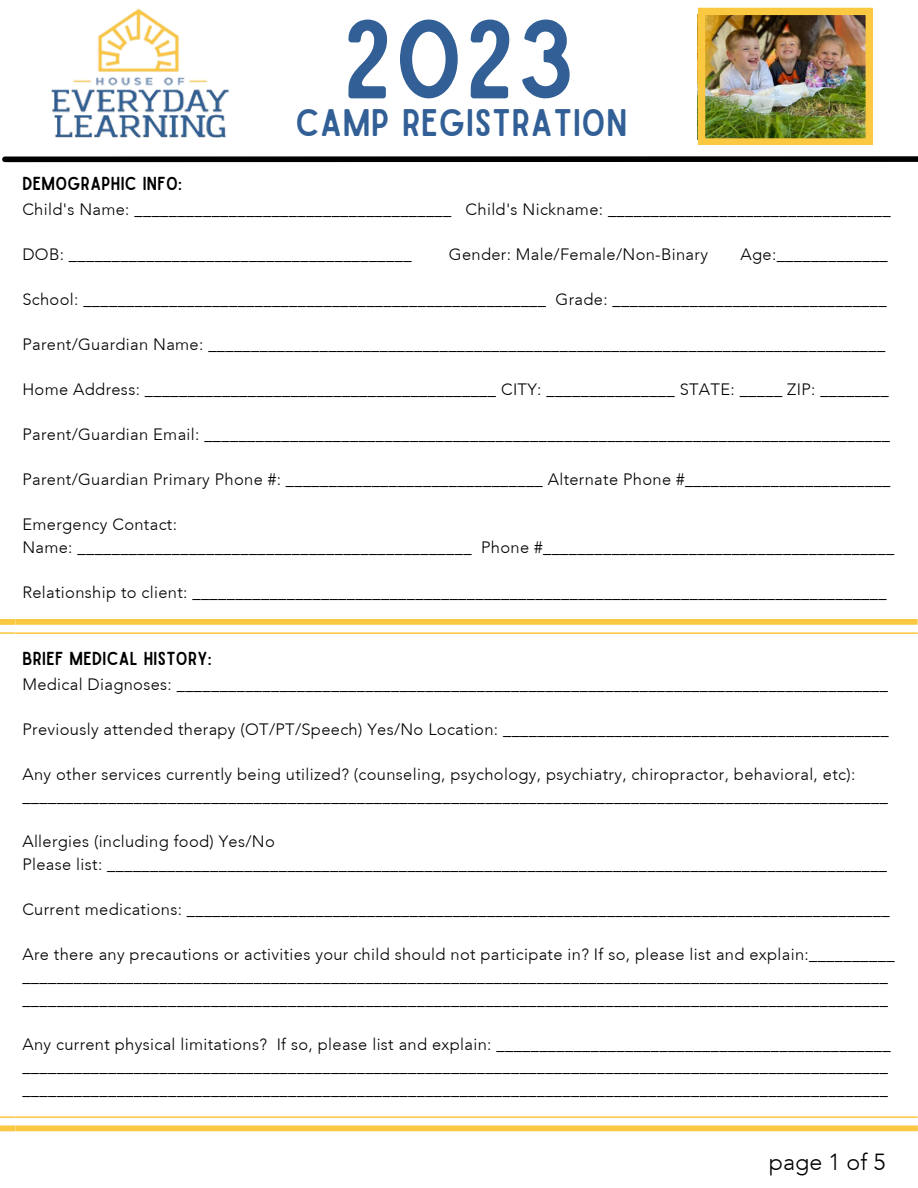
<style>
.page{position:relative;width:918px;height:1188px;background:#fff}
.page>*{position:absolute;margin:0;border:0;box-sizing:border-box;transform-origin:0 0}
.t1{font:107.55px "Sailors";color:#315f96}
.t2{font:36.75px "Sailors";letter-spacing:.02em;color:#315f96}
.t3{font:300 23.25px "Avenir";color:#000}
.t4{font:18px "Sailors";letter-spacing:.02em;color:#000}
.t5{font:300 16.5px/22.5px "Avenir";letter-spacing:.02em;color:#000}
</style>
<div class="page">
<svg style="left:0;top:619px;width:918px;height:512px"></svg>
<div style="left:5px;top:156px;width:913px;height:6px;background:#000"></div>
<img style="left:51px;top:8px;width:179px;height:130px">
<img style="left:698px;top:8px;width:175px;height:137px">
<h1 class="t1" style="left:343px;top:20px;width:234px">2023</h1>
<h2 class="t2" style="left:295px;top:109px;width:333px">CAMP REGISTRATION</h2>
<p class="t4" style="left:22px;top:177px;width:161px">DEMOGRAPHIC INFO:</p>
<p class="t5" style="left:22px;top:198px;width:870px">Child's Name: _____________________________________ Child's Nickname: _________________________________</p>
<p class="t5" style="left:22px;top:243px;width:391px">DOB: ________________________________________</p>
<p class="t5" style="left:449px;top:243px;width:261px">Gender: Male/Female/Non-Binary</p>
<p class="t5" style="left:741px;top:243px;width:149px">Age:_____________</p>
<p class="t5" style="left:22px;top:288px;width:866px">School: ______________________________________________________ Grade: ________________________________</p>
<p class="t5" style="left:22px;top:333px;width:864px">Parent/Guardian Name: _______________________________________________________________________________</p>
<p class="t5" style="left:22px;top:378px;width:868px">Home Address: _________________________________________ CITY: _______________ STATE: _____ ZIP: ________</p>
<p class="t5" style="left:22px;top:423px;width:869px">Parent/Guardian Email: ________________________________________________________________________________</p>
<p class="t5" style="left:22px;top:468px;width:870px">Parent/Guardian Primary Phone #: ______________________________ Alternate Phone #________________________</p>
<p class="t5" style="left:22px;top:513px;width:873px">Emergency Contact:<br>Name: ______________________________________________ Phone #_________________________________________</p>
<p class="t5" style="left:22px;top:581px;width:866px">Relationship to client: _________________________________________________________________________________</p>
<p class="t4" style="left:22px;top:652px;width:191px">BRIEF MEDICAL HISTORY:</p>
<p class="t5" style="left:22px;top:673px;width:867px">Medical Diagnoses: ___________________________________________________________________________________</p>
<p class="t5" style="left:22px;top:718px;width:868px">Previously attended therapy (OT/PT/Speech) Yes/No Location: _____________________________________________</p>
<p class="t5" style="left:22px;top:763px;width:867px">Any other services currently being utilized? (counseling, psychology, psychiatry, chiropractor, behavioral, etc): _____________________________________________________________________________________________________</p>
<p class="t5" style="left:22px;top:830px;width:866px">Allergies (including food) Yes/No<br>Please list: ___________________________________________________________________________________________</p>
<p class="t5" style="left:22px;top:898px;width:869px">Current medications: __________________________________________________________________________________</p>
<p class="t5" style="left:22px;top:943px;width:874px">Are there any precautions or activities your child should not participate in? If so, please list and explain:__________ _____________________________________________________________________________________________________ _____________________________________________________________________________________________________</p>
<p class="t5" style="left:22px;top:1033px;width:870px">Any current physical limitations? If so, please list and explain: ______________________________________________ _____________________________________________________________________________________________________ _____________________________________________________________________________________________________</p>
<h3 class="t3" style="left:769px;top:1149px;width:118px">page 1 of 5</h3>
</div>
